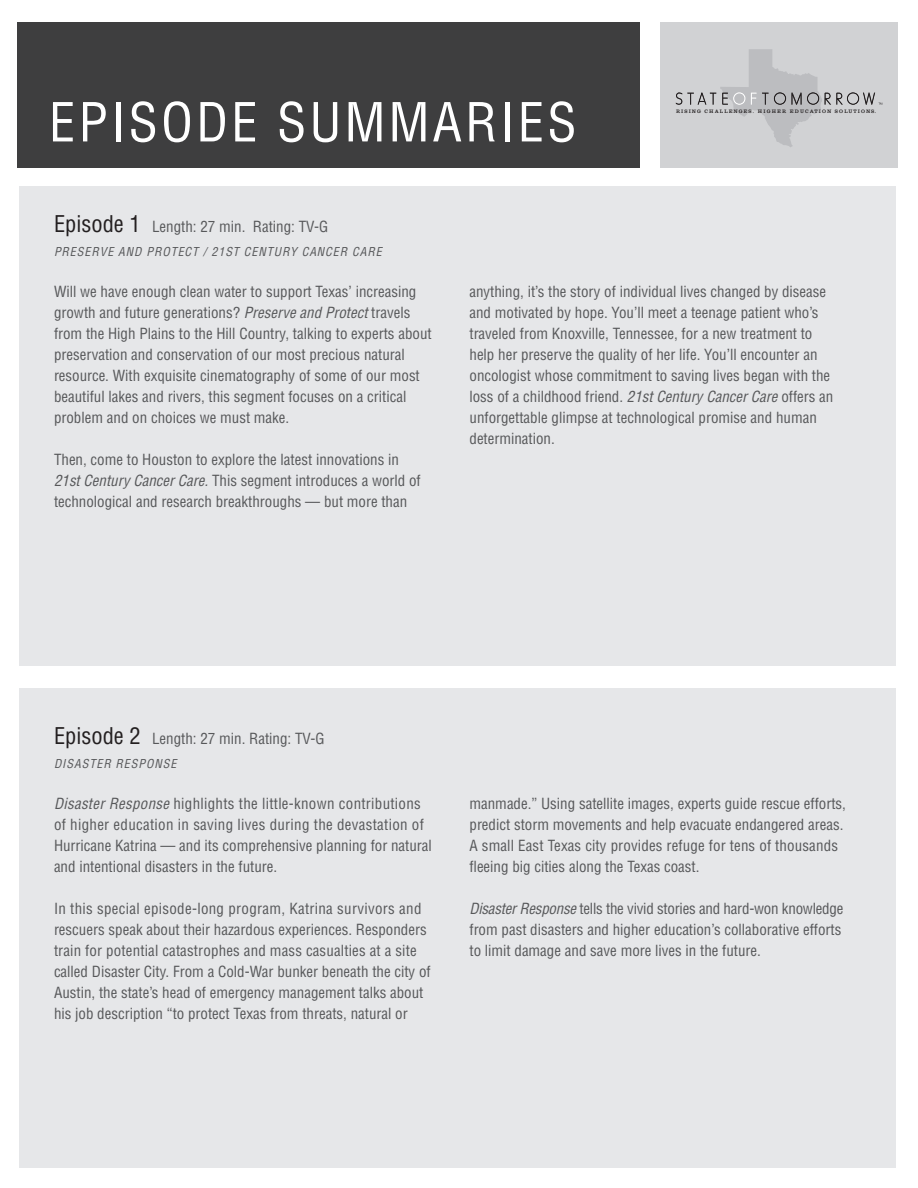
<style>
.page{position:relative;width:918px;height:1188px;background:#fff}
.page>*{position:absolute;margin:0;border:0;box-sizing:border-box;transform-origin:0 0}
.t1{font:condensed 52.5px "Helvetica";letter-spacing:.06em;color:#fff}
.t2{font:condensed 15px/21px "Helvetica";color:#57585a}
.t3{font:condensed 15px "Helvetica";letter-spacing:.02em;color:#57585a}
.t4{font:italic condensed 12px "Helvetica";letter-spacing:.08em;color:#57585a}
.t5{font:5.1px "Introit S Si";letter-spacing:.23em;color:#231f20}
.s1{font-size:22.5px;color:#231f20}
.s2{font-style:italic}
</style>
<div class="page">
<div style="left:19px;top:187px;width:877px;height:479px;background:#e6e7e9"></div>
<div style="left:19px;top:688px;width:877px;height:480px;background:#e6e7e9"></div>
<div style="left:18px;top:22px;width:622px;height:146px;background:#3e3e3f"></div>
<div style="left:660px;top:22px;width:238px;height:146px;background:#d1d2d4"></div>
<svg style="left:676px;top:49px;width:206px;height:98px"></svg>
<p class="t1" style="left:49px;top:89px;width:529px">EPISODE SUMMARIES</p>
<p class="t2" style="left:54px;top:216px;width:276px"><span class="s1">Episode 1</span> Length: 27 min. Rating: TV-G</p>
<p class="t4" style="left:54px;top:244px;width:329px">Preser ve and Protect / 21st Centur y Cancer Care</p>
<p class="t5" style="left:676px;top:108px;width:201px">RISING CHALLENGES. HIGHER EDUCATION SOLUTIONS.</p>
<p class="t2" style="left:54px;top:281px;width:379px">Will we have enough clean water to support Texas’ increasing growth and future generations? <span class="s2">Preserve and Protect</span> travels from the High Plains to the Hill Country, talking to experts about preservation and conservation of our most precious natural resource. With exquisite cinematography of some of our most beautiful lakes and rivers, this segment focuses on a critical problem and on choices we must make.</p>
<p class="t2" style="left:54px;top:449px;width:368px">Then, come to Houston to explore the latest innovations in<br><span class="s2">21st Century Cancer Care.</span> This segment introduces a world of technological and research breakthroughs — but more than</p>
<p class="t2" style="left:470px;top:281px;width:365px">anything, it’s the story of individual lives changed by disease and motivated by hope. You’ll meet a teenage patient who’s traveled from Knoxville, Tennessee, for a new treatment to help her preserve the quality of her life. You’ll encounter an oncologist whose commitment to saving lives began with the loss of a childhood friend. <span class="s2">21st Century Cancer Care</span> offers an unforgettable glimpse at technological promise and human determination.</p>
<p class="t2" style="left:54px;top:728px;width:272px"><span class="s1">Episode 2</span> Length: 27 min. Rating: TV-G</p>
<p class="t4" style="left:54px;top:756px;width:124px">Disaster Response</p>
<p class="t3" style="left:54px;top:794px;width:368px"><span class="s2">Disaster Response</span> highlights the little-known contributions</p>
<p class="t2" style="left:54px;top:814px;width:379px">of higher education in saving lives during the devastation of<br>Hurricane Katrina — and its comprehensive planning for natural and intentional disasters in the future.</p>
<p class="t2" style="left:54px;top:898px;width:378px">In this special episode-long program, Katrina survivors and rescuers speak about their hazardous experiences. Responders train for potential catastrophes and mass casualties at a site called Disaster City. From a Cold-War bunker beneath the city of Austin, the state’s head of emergency management talks about his job description “to protect Texas from threats, natural or</p>
<p class="t2" style="left:470px;top:793px;width:378px">manmade.” Using satellite images, experts guide rescue efforts, predict storm movements and help evacuate endangered areas.<br>A small East Texas city provides refuge for tens of thousands fleeing big cities along the Texas coast.</p>
<p class="t2" style="left:470px;top:898px;width:375px"><span class="s2">Disaster Response</span> tells the vivid stories and hard-won knowledge from past disasters and higher education’s collaborative efforts to limit damage and save more lives in the future.</p>
</div>
